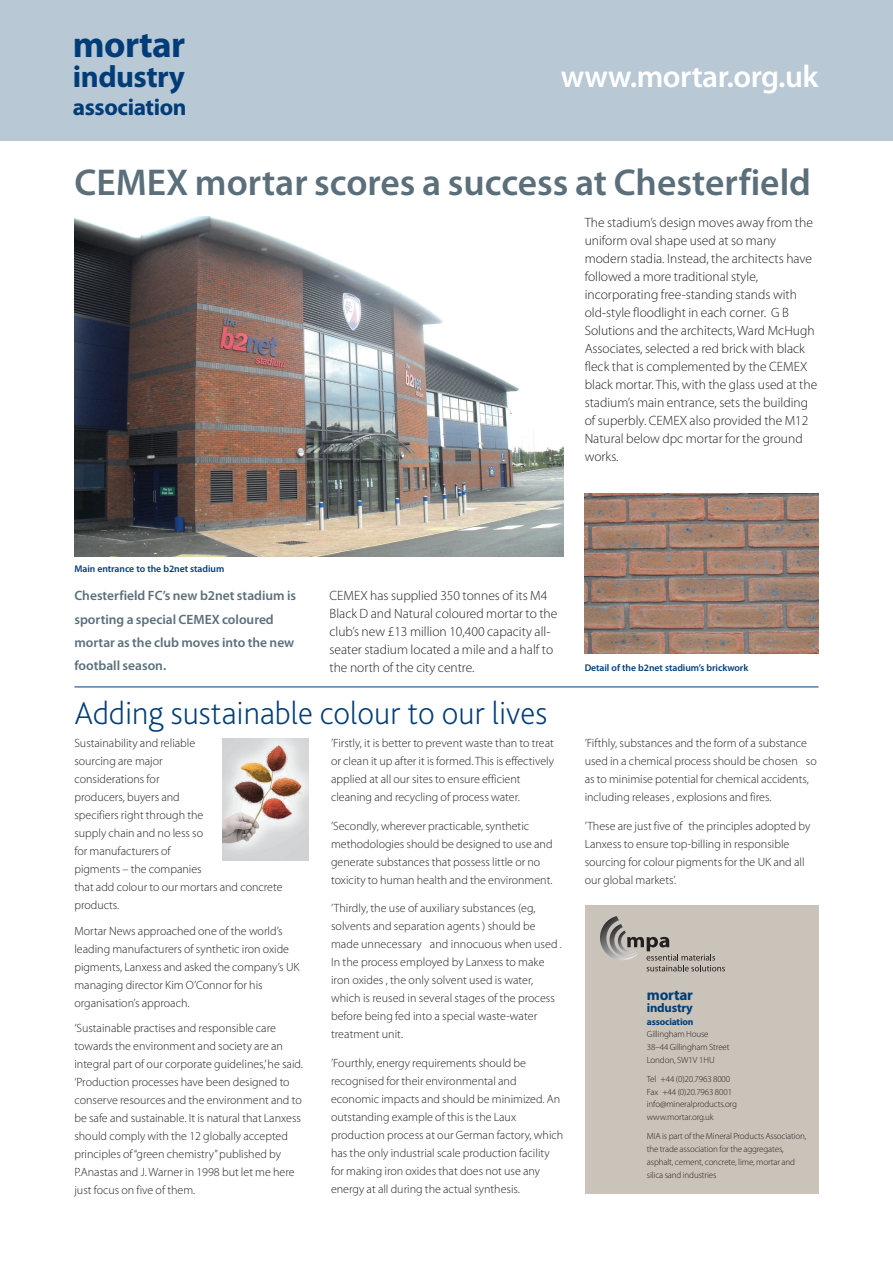
<style>
.page{position:relative;width:893px;height:1263px;background:#fff}
.page>*{position:absolute;margin:0;border:0;box-sizing:border-box;transform-origin:0 0}
.t1{font:600 37.5px "Myriad Pro";color:#5b6f7b}
.t2{font:700 37.2px "Myriad Pro";letter-spacing:-.015em;color:#003d78}
.t3{font:200 33px "Bliss";color:#003d78}
.t4{font:600 31.5px "Myriad Pro";letter-spacing:-.015em;color:#fff}
.t5{font:700 30.75px "Myriad Pro";letter-spacing:-.015em;color:#003d78}
.t6{font:700 23.4px "Myriad Pro";letter-spacing:-.015em;color:#003d78}
.t7{font:700 15.15px "Myriad Pro";letter-spacing:-.015em;color:#003d78}
.t8{font:300 13.5px/18px "Myriad Pro";color:#231f20}
.t9{font:600 13.5px/23.2px "Myriad Pro";color:#5b6f7b}
.t10{font:700 12.6px "Myriad Pro";letter-spacing:-.015em;color:#003d78}
.t11{font:300 12px/18px "Myriad Pro";color:#231f20}
.t12{font:600 9.75px "Myriad Pro";letter-spacing:-.005em;color:#003d78}
.t13{font:700 9.6px "Myriad Pro";letter-spacing:-.015em;color:#003d78}
.t14{font:300 9px/12.8px "Myriad Pro";letter-spacing:-.015em;color:#231f20}
</style>
<div class="page">
<img style="left:74px;top:217px;width:489px;height:339px">
<div style="left:585px;top:905px;width:234px;height:288px;background:#c9c3ba"></div>
<svg style="left:600px;top:916px;width:125px;height:55px"></svg>
<div style="left:0;top:0;width:893px;height:140px;background:#b9c8d5"></div>
<hr style="left:74px;top:686px;width:745px;height:1px;background:#003d78">
<img style="left:585px;top:493px;width:234px;height:160px">
<img style="left:222px;top:738px;width:86px;height:122px">
<h2 class="t2" style="left:73px;top:30px;width:114px">mortar</h2>
<h3 class="t5" style="left:73px;top:65px;width:114px">industry</h3>
<h3 class="t6" style="left:73px;top:98px;width:115px">association</h3>
<h3 class="t4" style="left:561px;top:64px;width:259px">www.mortar.org.uk</h3>
<h1 class="t1" style="left:74px;top:169px;width:738px">CEMEX mortar scores a success at Chesterfield</h1>
<p class="t8" style="left:585px;top:215px;width:234px">The stadium’s design moves away from the uniform oval shape used at so many modern stadia. Instead, the architects have followed a more traditional style, incorporating free-standing stands with old-style floodlight in each corner. G B Solutions and the architects, Ward McHugh Associates, selected a red brick with black fleck that is complemented by the CEMEX black mortar. This, with the glass used at the stadium’s main entrance, sets the building of superbly. CEMEX also provided the M12<br>Natural below dpc mortar for the ground works.</p>
<p class="t12" style="left:74px;top:565px;width:151px">Main entrance to the b2net stadium</p>
<p class="t9" style="left:74px;top:585px;width:223px">Chesterfield FC’s new b2net stadium is sporting a special CEMEX coloured mortar as the club moves into the new football season.</p>
<p class="t8" style="left:330px;top:588px;width:229px">CEMEX has supplied 350 tonnes of its M4<br>Black D and Natural coloured mortar to the club’s new £13 million 10,400 capacity all&shy;seater stadium located a mile and a half to the north of the city centre.</p>
<h3 class="t3" style="left:74px;top:701px;width:474px">Adding sustainable colour to our lives</h3>
<p class="t11" style="left:74px;top:735px;width:210px">Sustainability and reliable<br>sourcing are major<br>considerations for<br>producers, buyers and<br>specifiers right through the<br>supply chain and no less so<br>for manufacturers of<br>pigments – the companies<br>that add colour to our mortars and concrete products.</p>
<p class="t11" style="left:74px;top:923px;width:227px">Mortar News approached one of the world’s leading manufacturers of synthetic iron oxide pigments, Lanxess and asked the company’s UK managing director Kim O’Connor for his organisation’s approach.</p>
<p class="t11" style="left:74px;top:1020px;width:230px">‘Sustainable practises and responsible care towards the environment and society are an integral part of our corporate guidelines,’he said. ‘Production processes have been designed to conserve resources and the environment and to be safe and sustainable. It is natural that Lanxess should comply with the 12 globally accepted principles of “green chemistry”published by P.Anastas and J. Warner in 1998 but let me here just focus on five of them.</p>
<p class="t11" style="left:331px;top:735px;width:224px">’Firstly, it is better to prevent waste than to treat or clean it up after it is formed. This is effectively applied at all our sites to ensure efficient cleaning and recycling of process water.</p>
<p class="t11" style="left:331px;top:818px;width:223px">’Secondly, wherever practicable, synthetic methodologies should be designed to use and generate substances that possess little or no toxicity to human health and the environment.</p>
<p class="t11" style="left:331px;top:900px;width:232px">’Thirdly, the use of auxiliary substances (eg, solvents and separation agents ) should be made unnecessary and innocuous when used .<br>In the process employed by Lanxess to make iron oxides , the only solvent used is water, which is reused in several stages of the process before being fed into a special waste-water treatment unit.</p>
<p class="t11" style="left:331px;top:1055px;width:234px">’Fourthly, energy requirements should be recognised for their environmental and economic impacts and should be minimized. An outstanding example of this is the Laux production process at our German factory, which has the only industrial scale production facility for making iron oxides that does not use any energy at all during the actual synthesis.</p>
<p class="t12" style="left:585px;top:664px;width:165px">Detail of the b2net stadium’s brickwork</p>
<p class="t11" style="left:585px;top:735px;width:234px">’Fifthly, substances and the form of a substance used in a chemical process should be chosen so as to minimise potential for chemical accidents, including releases , explosions and fires.</p>
<p class="t11" style="left:585px;top:818px;width:227px">’These are just five of the principles adopted by Lanxess to ensure top-billing in responsible sourcing for colour pigments for the UK and all our global markets’.</p>
<p class="t7" style="left:647px;top:989px;width:48px">mortar</p>
<p class="t10" style="left:647px;top:1003px;width:47px">industry</p>
<p class="t13" style="left:647px;top:1018px;width:48px">association</p>
<p class="t14" style="left:647px;top:1029px;width:84px">Gillingham House<br>38–44 Gillingham Street<br>London, SW1V 1HU</p>
<p class="t14" style="left:647px;top:1073px;width:92px">Tel +44 (0)20.7963 8000<br>Fax +44 (0)20.7963 8001 info@mineralproducts.org www.mortar.org.uk</p>
<p class="t14" style="left:647px;top:1131px;width:161px">MIA is part of the Mineral Products Association, the trade association for the aggregates, asphalt, cement, concrete, lime, mortar and silica sand industries</p>
</div>
